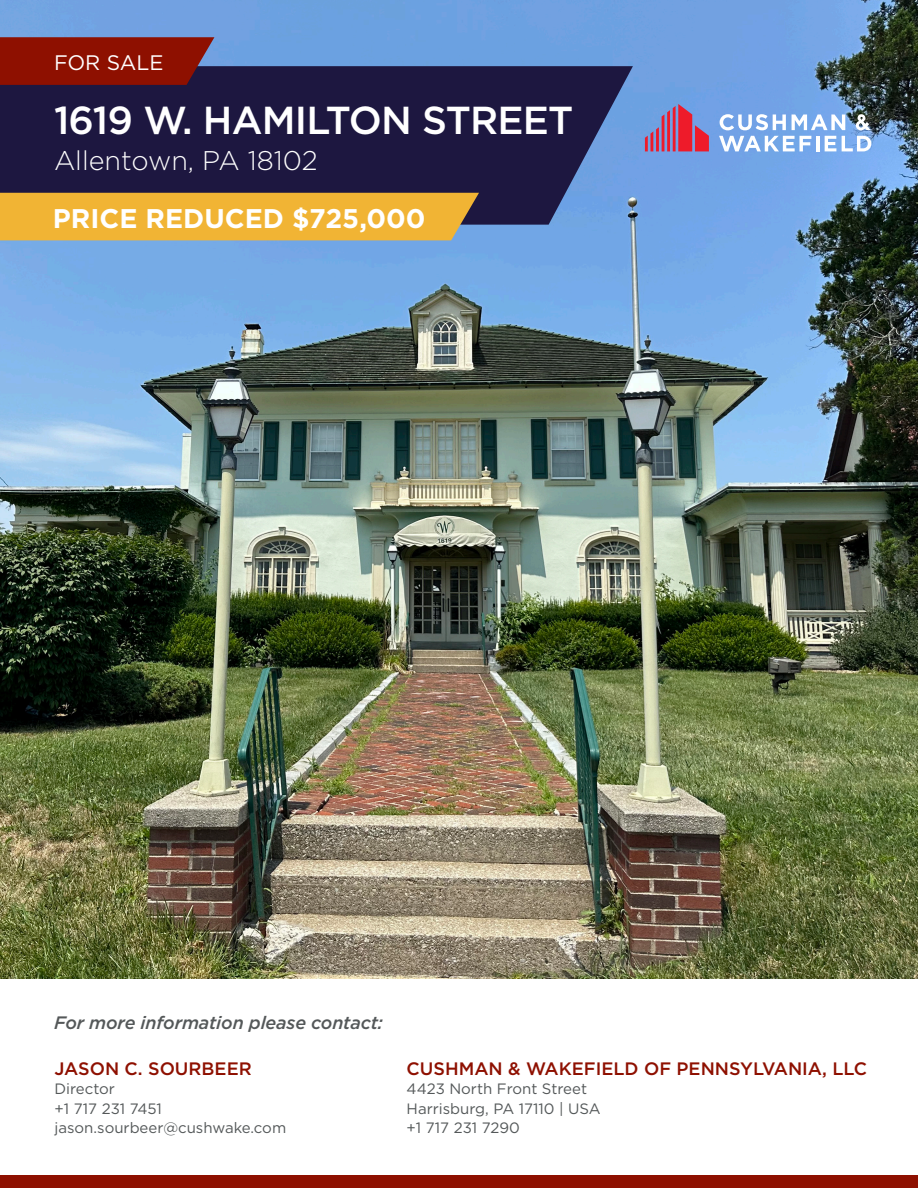
<style>
.page{position:relative;width:918px;height:1188px;background:#fff}
.page>*{position:absolute;margin:0;border:0;box-sizing:border-box;transform-origin:0 0}
.t1{font:500 39px "Gotham";letter-spacing:-.02em;color:#fff}
.t2{font:700 27px "Gotham";color:#fff}
.t3{font:300 27px "Gotham";color:#fff}
.t4{font:21px "Gotham";color:#fff}
.t5{font:500 18px "Gotham";color:#8e1000}
.t6{font:italic 500 18px "Gotham";letter-spacing:-.01em;color:#545859}
.t7{font:15px "Gotham";color:#545859}
</style>
<div class="page">
<img style="left:0;top:0;width:918px;height:978px">
<svg style="left:0;top:66px;width:633px;height:159px;background:#24224d"></svg>
<svg style="left:0;top:37px;width:214px;height:48px;background:#881408"></svg>
<div style="left:0;top:193px;width:479px;height:47px;background:#f1b434"></div>
<svg style="left:645px;top:104px;width:64px;height:47px;background:#a8638f"></svg>
<hr style="left:816px;top:136px;width:4px;height:15px;background:#fff">
<svg style="left:825px;top:136px;width:11px;height:15px"></svg>
<svg style="left:842px;top:136px;width:29px;height:15px"></svg>
<svg style="left:720px;top:114px;width:66px;height:16px"></svg>
<svg style="left:792px;top:114px;width:53px;height:16px"></svg>
<svg style="left:719px;top:136px;width:92px;height:15px"></svg>
<svg style="left:856px;top:114px;width:15px;height:16px"></svg>
<div style="left:0;top:1175px;width:918px;height:13px;background:#8e1000"></div>
<p class="t4" style="left:54px;top:49px;width:111px">FOR SALE</p>
<p class="t1" style="left:54px;top:95px;width:521px">1619 W. HAMILTON STREET</p>
<p class="t3" style="left:54px;top:143px;width:265px">Allentown, PA 18102</p>
<p class="t2" style="left:53px;top:200px;width:374px">PRICE REDUCED $725,000</p>
<p class="t6" style="left:54px;top:1011px;width:330px">For more information please contact:</p>
<p class="t5" style="left:55px;top:1057px;width:199px">JASON C. SOURBEER</p>
<p class="t7" style="left:55px;top:1080px;width:62px">Director</p>
<p class="t7" style="left:55px;top:1099px;width:109px">+1 717 231 7451</p>
<p class="t7" style="left:55px;top:1119px;width:233px">jason.sourbeer@cushwake.com</p>
<p class="t5" style="left:407px;top:1057px;width:462px">CUSHMAN &amp; WAKEFIELD OF PENNSYLVANIA, LLC</p>
<p class="t7" style="left:407px;top:1080px;width:182px">4423 North Front Street</p>
<p class="t7" style="left:407px;top:1099px;width:196px">Harrisburg, PA 17110 | USA</p>
<p class="t7" style="left:407px;top:1119px;width:115px">+1 717 231 7290</p>
</div>
